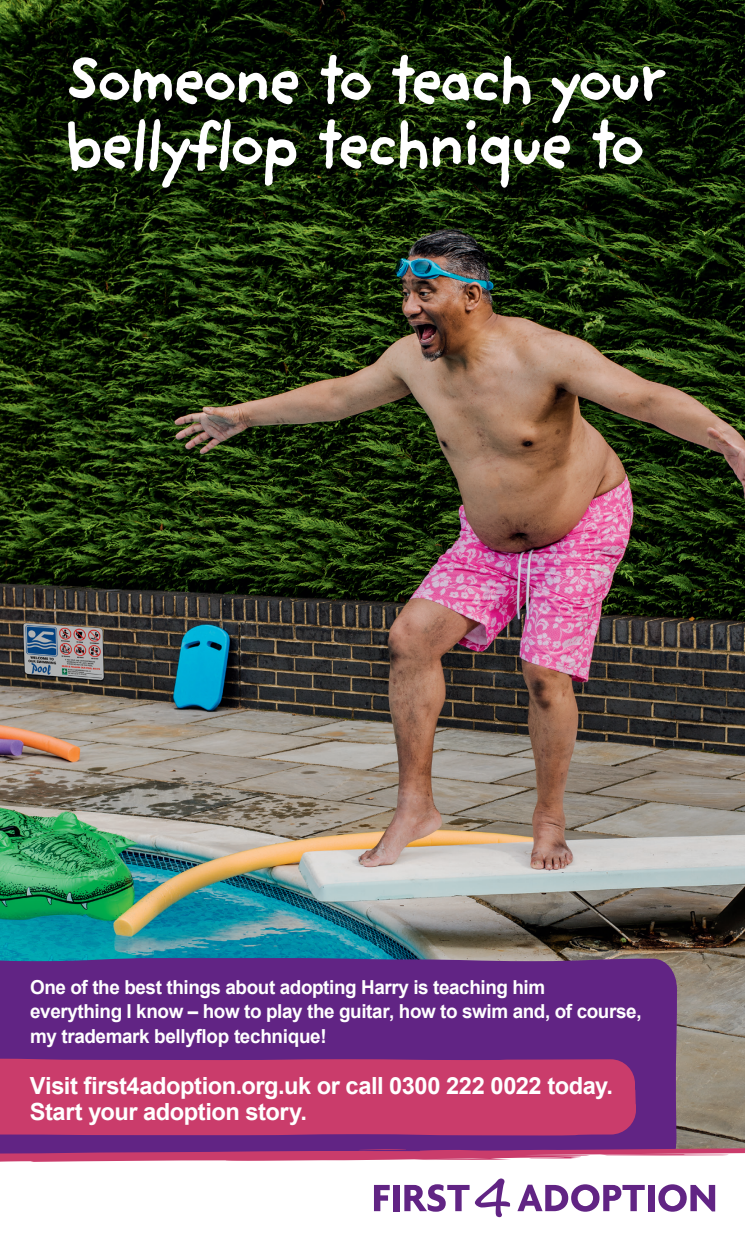
<style>
.page{position:relative;width:745px;height:1241px;background:#fff}
.page>*{position:absolute;margin:0;border:0;box-sizing:border-box;transform-origin:0 0}
.t1{font:700 68.42px/64.4px "Providence Sans Pro";letter-spacing:-.105em;color:#fff}
.t2{font:700 23.62px/26.4px "Arial";letter-spacing:-.02em;color:#fff}
.t3{font:700 19.25px/24.5px "Arial";letter-spacing:-.02em;color:#fff}
.s1{font-style:inherit}
</style>
<div class="page">
<img style="left:0;top:0;width:744px;height:1148px">
<svg style="left:0;top:946px;width:676px;height:202px;background:#5c3185"></svg>
<svg style="left:0;top:1148px;width:744px;height:14px"></svg>
<svg style="left:374px;top:1184px;width:15px;height:26px"></svg>
<div style="left:393px;top:1184px;width:6px;height:26px;background:#612484"></div>
<svg style="left:517px;top:1184px;width:127px;height:27px"></svg>
<div style="left:647px;top:1184px;width:6px;height:26px;background:#612484"></div>
<svg style="left:658px;top:1184px;width:56px;height:27px"></svg>
<svg style="left:404px;top:1178px;width:105px;height:38px"></svg>
<svg style="left:0;top:1042px;width:635px;height:108px;background:#a93472"></svg>
<h1 class="t1" style="left:63px;top:47px;width:605px">Someone to teach your bellyflop technique to</h1>
<p class="t3" style="left:30px;top:974px;width:612px">One of the best things about adopting Harry is teaching him everything I know – how to play the guitar, how <span class="s1">to</span> swim and, of course, my trademark belly<span class="s1">f</span>lop technique!</p>
<p class="t2" style="left:30px;top:1072px;width:584px">Visit first4adoption.org.uk or call 0300 222 0022 today.<br>Start your adoption story.</p>
</div>
